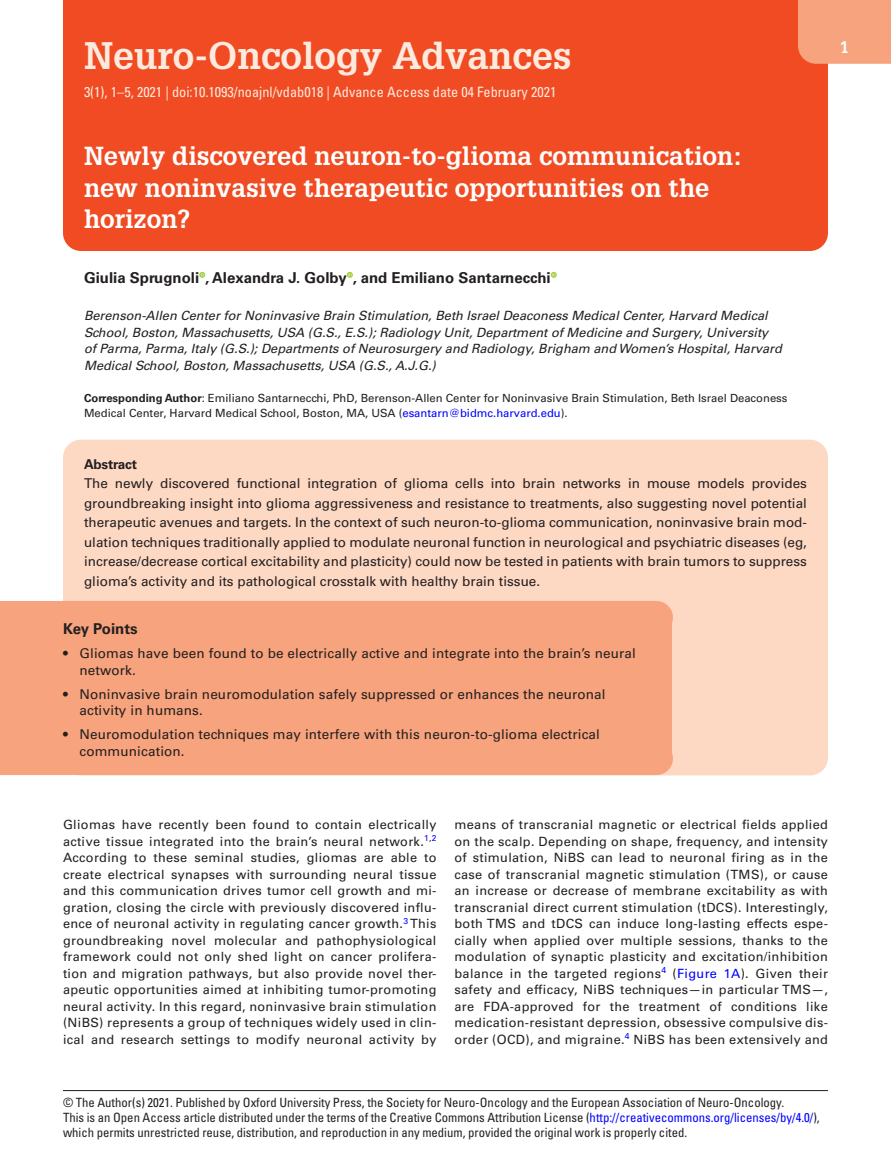
<style>
.page{position:relative;width:891px;height:1175px;background:#fff}
.page>*{position:absolute;margin:0;border:0;box-sizing:border-box;transform-origin:0 0}
.t1{font:700 37.5px "Glypha LT Std";color:#fdeade}
.t2{font:700 25.5px/31.5px "Glypha LT Std";color:#fff}
.t3{font:700 16.5px "Glypha LT Std";color:#fff}
.t4{font:700 15px "Univers LT Std";color:#231f20}
.t5{font:condensed 14.25px "Univers LT Std";color:#fdeade}
.t6{font:13.5px/19.5px "Univers LT Std";letter-spacing:.01em;color:#231f20}
.t7{font:700 13.5px "Univers LT Std";letter-spacing:-.015em;color:#231f20}
.t8{font:12.75px/16.5px "Univers LT Std";letter-spacing:.025em;color:#231f20;text-align:justify}
.t9{font:condensed 12.75px/15px "Univers LT Std";color:#231f20}
.t10{font:italic 12.75px/16.5px "Univers LT Std";color:#231f20}
.t11{font:11.25px/15px "Univers LT Std";color:#231f20}
.s1{font-weight:700}
.s2{color:#00f}
</style>
<div class="page">
<div style="left:63px;top:0;width:765px;height:166px;background:#f04b22"></div>
<div style="left:798px;top:0;width:93px;height:64px;background:#f7a37d"></div>
<hr style="left:63px;top:1090px;width:765px;height:1px;background:#231f20">
<div style="left:63px;top:439px;width:765px;height:336px;background:#fdd8c3;border-radius:18px"></div>
<div style="left:0;top:601px;width:656px;height:33px;background:#f7a37d"></div>
<hr style="left:656px;top:601px;width:1px;height:33px;background:#f7a37d">
<div style="left:0;top:634px;width:672px;height:57px;background:#f7a37d"></div>
<div style="left:0;top:675px;width:672px;height:57px;background:#f7a37d"></div>
<div style="left:0;top:715px;width:672px;height:44px;background:#f7a37d"></div>
<div style="left:0;top:742px;width:656px;height:33px;background:#f7a37d"></div>
<hr style="left:656px;top:742px;width:1px;height:33px;background:#f7a37d">
<svg style="left:199px;top:272px;width:6px;height:6px"></svg>
<svg style="left:347px;top:272px;width:6px;height:6px"></svg>
<svg style="left:551px;top:272px;width:6px;height:6px"></svg>
<div style="left:63px;top:166px;width:765px;height:85px;background:#f04b22"></div>
<h1 class="t1" style="left:84px;top:32px;width:489px">Neuro-Oncology Advances</h1>
<p class="t5" style="left:84px;top:83px;width:474px">3(1), 1–5, 2021 | doi:10.1093/noajnl/vdab018 | Advance Access date 04 February 2021</p>
<h2 class="t2" style="left:84px;top:140px;width:659px">Newly discovered neuron-to-glioma communication: new noninvasive therapeutic opportunities on the horizon?</h2>
<p class="t4" style="left:84px;top:269px;width:468px">Giulia Sprugnoli , Alexandra J. Golby , and Emiliano Santarnecchi</p>
<p class="t10" style="left:84px;top:308px;width:699px">Berenson-Allen Center for Noninvasive Brain Stimulation, Beth Israel Deaconess Medical Center, Harvard Medical School, Boston, Massachusetts, USA (G.S., E.S.); Radiology Unit, Department of Medicine and Surgery, University of Parma, Parma, Italy (G.S.); Departments of Neurosurgery and Radiology, Brigham and Women’s Hospital, Harvard Medical School, Boston, Massachusetts, USA (G.S., A.J.G.)</p>
<p class="t11" style="left:84px;top:391px;width:705px"><span class="s1">Corresponding Author</span>: Emiliano Santarnecchi, PhD, Berenson-Allen Center for Noninvasive Brain Stimulation, Beth Israel Deaconess<br>Medical Center, Harvard Medical School, Boston, MA, USA (<span class="s2">esantarn@bidmc.harvard.edu</span>).</p>
<p class="t7" style="left:84px;top:456px;width:55px">Abstract</p>
<p class="t6" style="left:84px;top:474px;width:725px;text-align:justify">The newly discovered functional integration of glioma cells into brain networks in mouse models provides groundbreaking insight into glioma aggressiveness and resistance to treatments, also suggesting novel potential therapeutic avenues and targets. In the context of such neuron-to-glioma communication, noninvasive brain mod&shy;ulation techniques traditionally applied to modulate neuronal function in neurological and psychiatric diseases (eg, increase/decrease cortical excitability and plasticity) could now be tested in patients with brain tumors to suppress glioma’s activity and its pathological crosstalk with healthy brain tissue.</p>
<p class="t4" style="left:63px;top:620px;width:76px">Key Points</p>
<p class="t6" style="left:79px;top:645px;width:558px;line-height:16.5px;text-indent:-16px">• Gliomas have been found to be electrically active and integrate into the brain’s neural network.</p>
<p class="t6" style="left:79px;top:685px;width:528px;line-height:16.5px;text-indent:-16px">• Noninvasive brain neuromodulation safely suppressed or enhances the neuronal activity in humans.</p>
<p class="t6" style="left:79px;top:726px;width:522px;line-height:16.5px;text-indent:-16px">• Neuromodulation techniques may interfere with this neuron-to-glioma electrical communication.</p>
<p class="t3" style="left:840px;top:37px;width:11px">1</p>
<p class="t8" style="left:63px;top:816px;width:375px">Gliomas have recently been found to contain electrically active tissue integrated into the brain’s neural network.<sup>1</sup><sup>,</sup><sup>2<br></sup>According to these seminal studies, gliomas are able to create electrical synapses with surrounding neural tissue and this communication drives tumor cell growth and mi&shy;gration, closing the circle with previously discovered influ&shy;ence of neuronal activity in regulating cancer growth.<sup>3</sup> This groundbreaking novel molecular and pathophysiological framework could not only shed light on cancer prolifera&shy;tion and migration pathways, but also provide novel ther&shy;apeutic opportunities aimed at inhibiting tumor-promoting neural activity. In this regard, noninvasive brain stimulation (NiBS) represents a group of techniques widely used in clin&shy;ical and research settings to modify neuronal activity by</p>
<p class="t8" style="left:454px;top:816px;width:375px">means of transcranial magnetic or electrical fields applied on the scalp. Depending on shape, frequency, and intensity of stimulation, NiBS can lead to neuronal firing as in the case of transcranial magnetic stimulation (TMS), or cause an increase or decrease of membrane excitability as with transcranial direct current stimulation (tDCS). Interestingly, both TMS and tDCS can induce long-lasting effects espe&shy;cially when applied over multiple sessions, thanks to the modulation of synaptic plasticity and excitation/inhibition balance in the targeted regions<sup>4</sup> (<span class="s2">Figure 1A</span>). Given their safety and efficacy, NiBS techniques—in particular TMS—, are FDA-approved for the treatment of conditions like medication-resistant depression, obsessive compulsive dis&shy;order (OCD), and migraine.<sup>4</sup> NiBS has been extensively and</p>
<p class="t9" style="left:63px;top:1095px;width:723px">© The Author(s) 2021. Published by Oxford University Press, the Society for Neuro-Oncology and the European Association of Neuro-Oncology.</p>
<p class="t9" style="left:63px;top:1110px;width:758px">This is an Open Access article distributed under the terms of the Creative Commons Attribution License (<span class="s2">http://creativecommons.org/licenses/by/4.0/</span>), which permits unrestricted reuse, distribution, and reproduction in any medium, provided the original work is properly cited.</p>
</div>
